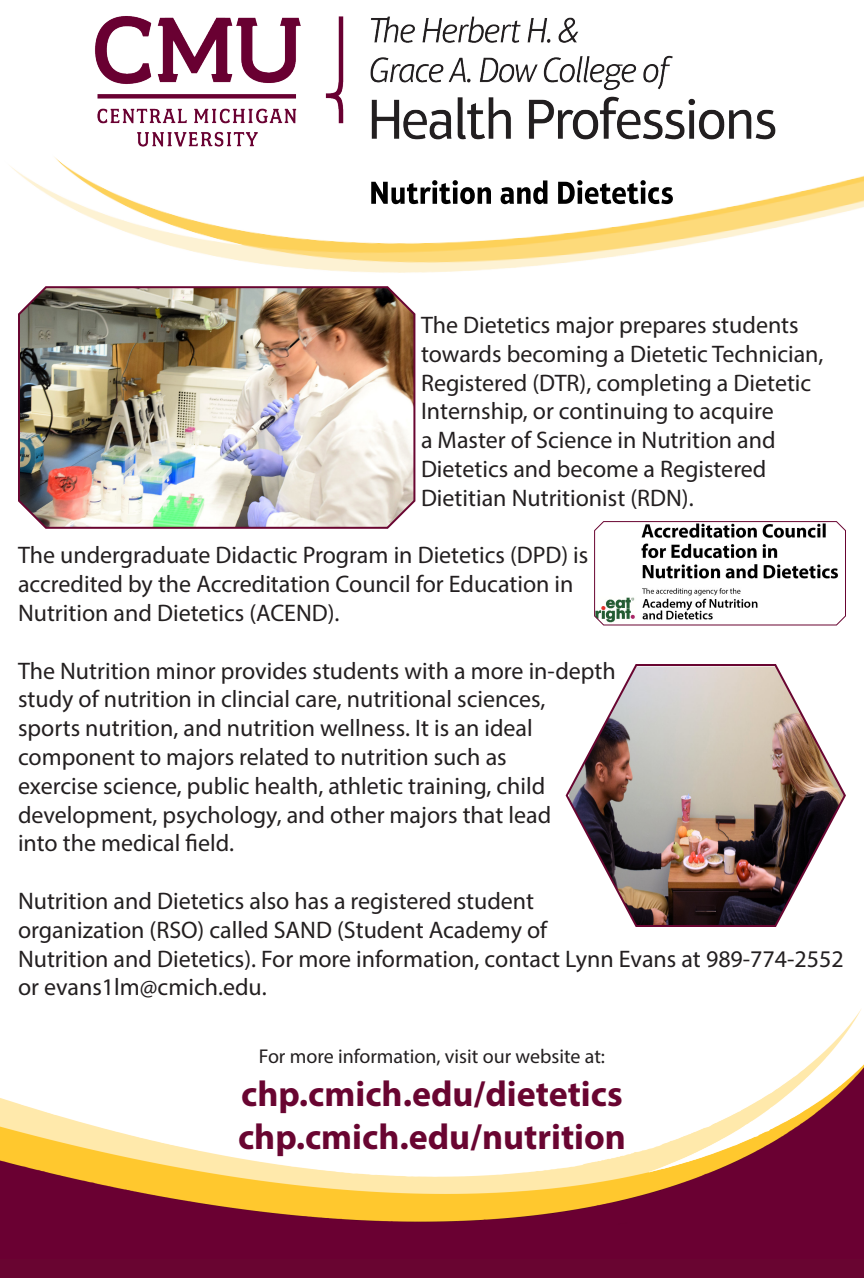
<style>
.page{position:relative;width:864px;height:1278px;background:#fff}
.page>*{position:absolute;margin:0;border:0;box-sizing:border-box;transform-origin:0 0}
.t1{font:700 36px "Myriad Pro";color:#690531}
.t2{font:24px/28.8px "Myriad Pro";color:#231f20}
.t3{font:20px "Myriad Pro";color:#231f20}
</style>
<div class="page">
<img style="left:95px;top:16px;width:679px;height:102px">
<img style="left:0;top:1009px;width:864px;height:251px">
<div style="left:0;top:1260px;width:864px;height:18px;background:#690531"></div>
<img style="left:10px;top:118px;width:854px;height:155px">
<img style="left:18px;top:286px;width:398px;height:243px">
<img style="left:565px;top:664px;width:281px;height:263px">
<svg style="left:594px;top:521px;width:252px;height:105px"></svg>
<p class="t2" style="left:421px;top:310px;width:404px">The Dietetics major prepares students towards becoming a Dietetic Technician, Registered (DTR), completing a Dietetic Internship, or continuing to acquire<br>a Master of Science in Nutrition and Dietetics and become a Registered Dietitian Nutritionist (RDN).</p>
<p class="t2" style="left:18px;top:541px;width:572px">The undergraduate Didactic Program in Dietetics (DPD) is accredited by the Accreditation Council for Education in<br>Nutrition and Dietetics (ACEND).</p>
<p class="t2" style="left:18px;top:656px;width:599px">The Nutrition minor provides students with a more in-depth study of nutrition in clincial care, nutritional sciences,<br>sports nutrition, and nutrition wellness. It is an ideal component to majors related to nutrition such as<br>exercise science, public health, athletic training, child development, psychology, and other majors that lead<br>into the medical field.</p>
<p class="t2" style="left:18px;top:886px;width:827px">Nutrition and Dietetics also has a registered student<br>organization (RSO) called SAND (Student Academy of<br>Nutrition and Dietetics). For more information, contact Lynn Evans at 989-774-2552 or evans1lm@cmich.edu.</p>
<p class="t3" style="left:259px;top:1044px;width:348px">For more information, visit our website at:</p>
<p class="t1" style="left:241px;top:1070px;width:383px">chp.cmich.edu/dietetics</p>
<p class="t1" style="left:238px;top:1114px;width:389px">chp.cmich.edu/nutrition</p>
</div>
